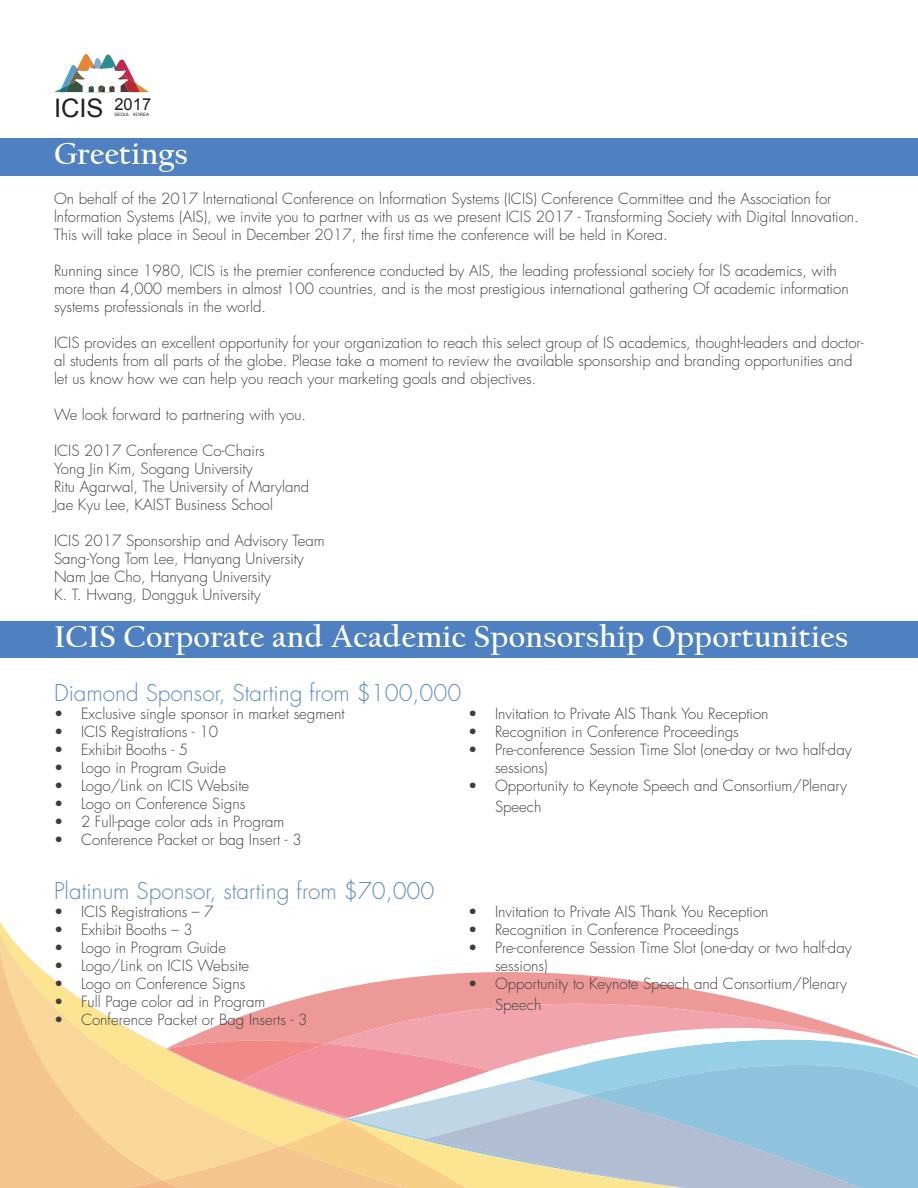
<style>
.page{position:relative;width:918px;height:1188px;background:#fff}
.page>*{position:absolute;margin:0;border:0;box-sizing:border-box;transform-origin:0 0}
.t1{font:700 31.5px "Californian FB";letter-spacing:.01em;color:#fff}
.t2{font:25.5px "Arial";color:#231f20}
._2nd_header{font:300 22.5px "Futura Std";color:#638ac7}
.t3{font:16.5px "Arial";color:#231f20}
.t4{font:300 15px/18px "Futura Std";color:#3e3e3f}
.t5{font:4.5px "Arial";color:#231f20}
</style>
<div class="page">
<svg style="left:212px;top:972px;width:690px;height:77px"></svg>
<svg style="left:892px;top:1049px;width:26px;height:139px;background:#94c6de"></svg>
<svg style="left:0;top:921px;width:128px;height:107px"></svg>
<svg style="left:0;top:1028px;width:892px;height:160px;background:#d5c6b7"></svg>
<svg style="left:54px;top:54px;width:95px;height:38px"></svg>
<div style="left:0;top:138px;width:918px;height:38px;background:#4f81c2"></div>
<div style="left:0;top:621px;width:918px;height:37px;background:#4f81c2"></div>
<hr style="left:917px;top:963px;width:1px;height:38px;background:#4f81c2">
<p class="t2" style="left:54px;top:92px;width:51px">ICIS</p>
<p class="t3" style="left:114px;top:94px;width:38px">2017</p>
<p class="t5" style="left:114px;top:111px;width:36px">SEOUL KOREA</p>
<p class="t1" style="left:54px;top:136px;width:135px">Greetings</p>
<p class="t4" style="left:54px;top:190px;width:806px">On behalf of the 2017 lnternational Conference on lnformation Systems (ICIS) Conference Committee and the Association for lnformation Systems (AIS), we invite you to partner with us as we present ICIS 2017 - Transforming Society with Digital Innovation.<br>This will take place in Seoul in December 2017, the first time the conference will be held in Korea.</p>
<p class="t4" style="left:54px;top:262px;width:796px">Running since 1980, ICIS is the premier conference conducted by AIS, the leading professional society for lS academics, with more than 4,000 members in almost 100 countries, and is the most prestigious international gathering Of academic information systems professionals in the world.</p>
<p class="t4" style="left:54px;top:334px;width:811px">ICIS provides an excellent opportunity for your organization to reach this select group of IS academics, thought-leaders and doctor&shy;al students from all parts of the globe. Please take a moment to review the available sponsorship and branding opportunities and let us know how we can help you reach your marketing goals and objectives.</p>
<p class="t4" style="left:54px;top:406px;width:254px">We look forward to partnering with you.</p>
<p class="t4" style="left:54px;top:442px;width:212px">ICIS 2017 Conference Co-Chairs</p>
<p class="t4" style="left:54px;top:460px;width:200px">Yong Jin Kim, Sogang University</p>
<p class="t4" style="left:54px;top:478px;width:257px">Ritu Agarwal, The University of Maryland</p>
<p class="t4" style="left:54px;top:496px;width:221px">Jae Kyu Lee, KAIST Business School</p>
<p class="t4" style="left:54px;top:532px;width:272px">ICIS 2017 Sponsorship and Advisory Team</p>
<p class="t4" style="left:54px;top:550px;width:251px">Sang-Yong Tom Lee, Hanyang University</p>
<p class="t4" style="left:54px;top:568px;width:219px">Nam Jae Cho, Hanyang University</p>
<p class="t4" style="left:54px;top:586px;width:208px">K. T. Hwang, Dongguk University</p>
<p class="t1" style="left:54px;top:619px;width:795px">ICIS Corporate and Academic Sponsorship Opportunities</p>
<p class="_2nd_header" style="left:54px;top:679px;width:409px">Diamond Sponsor, Starting from $100,000</p>
<p class="t4" style="left:54px;top:705px;width:292px">• Exclusive single sponsor in market segment</p>
<p class="t4" style="left:54px;top:723px;width:166px">• ICIS Registrations - 10</p>
<p class="t4" style="left:54px;top:741px;width:136px">• Exhibit Booths - 5</p>
<p class="t4" style="left:54px;top:759px;width:174px">• Logo in Program Guide</p>
<p class="t4" style="left:54px;top:777px;width:197px">• Logo/Link on ICIS Website</p>
<p class="t4" style="left:54px;top:795px;width:193px">• Logo on Conference Signs</p>
<p class="t4" style="left:54px;top:813px;width:232px">• 2 Full-page color ads in Program</p>
<p class="t4" style="left:54px;top:831px;width:249px">• Conference Packet or bag Insert - 3</p>
<p class="t4" style="left:468px;top:705px;width:302px">• Invitation to Private AIS Thank You Reception</p>
<p class="t4" style="left:468px;top:723px;width:272px">• Recognition in Conference Proceedings</p>
<p class="t4" style="left:495px;top:741px;width:358px;text-indent:-27px">• Pre-conference Session Time Slot (one-day or two half-day sessions)</p>
<p class="t4" style="left:495px;top:775px;width:354px;line-height:21.6px;text-indent:-27px">• Opportunity to Keynote Speech and Consortium/Plenary<br>Speech</p>
<p class="_2nd_header" style="left:54px;top:877px;width:382px">Platinum Sponsor, starting from $70,000</p>
<p class="t4" style="left:54px;top:903px;width:161px">• ICIS Registrations – 7</p>
<p class="t4" style="left:54px;top:921px;width:140px">• Exhibit Booths – 3</p>
<p class="t4" style="left:54px;top:939px;width:174px">• Logo in Program Guide</p>
<p class="t4" style="left:54px;top:957px;width:197px">• Logo/Link on ICIS Website</p>
<p class="t4" style="left:54px;top:975px;width:193px">• Logo on Conference Signs</p>
<p class="t4" style="left:54px;top:993px;width:213px">• Full Page color ad in Program</p>
<p class="t4" style="left:54px;top:1011px;width:255px">• Conference Packet or Bag Inserts - 3</p>
<p class="t4" style="left:468px;top:903px;width:302px">• Invitation to Private AIS Thank You Reception</p>
<p class="t4" style="left:468px;top:921px;width:272px">• Recognition in Conference Proceedings</p>
<p class="t4" style="left:495px;top:939px;width:358px;text-indent:-27px">• Pre-conference Session Time Slot (one-day or two half-day sessions)</p>
<p class="t4" style="left:495px;top:973px;width:354px;line-height:21.6px;text-indent:-27px">• Opportunity to Keynote Speech and Consortium/Plenary<br>Speech</p>
</div>
